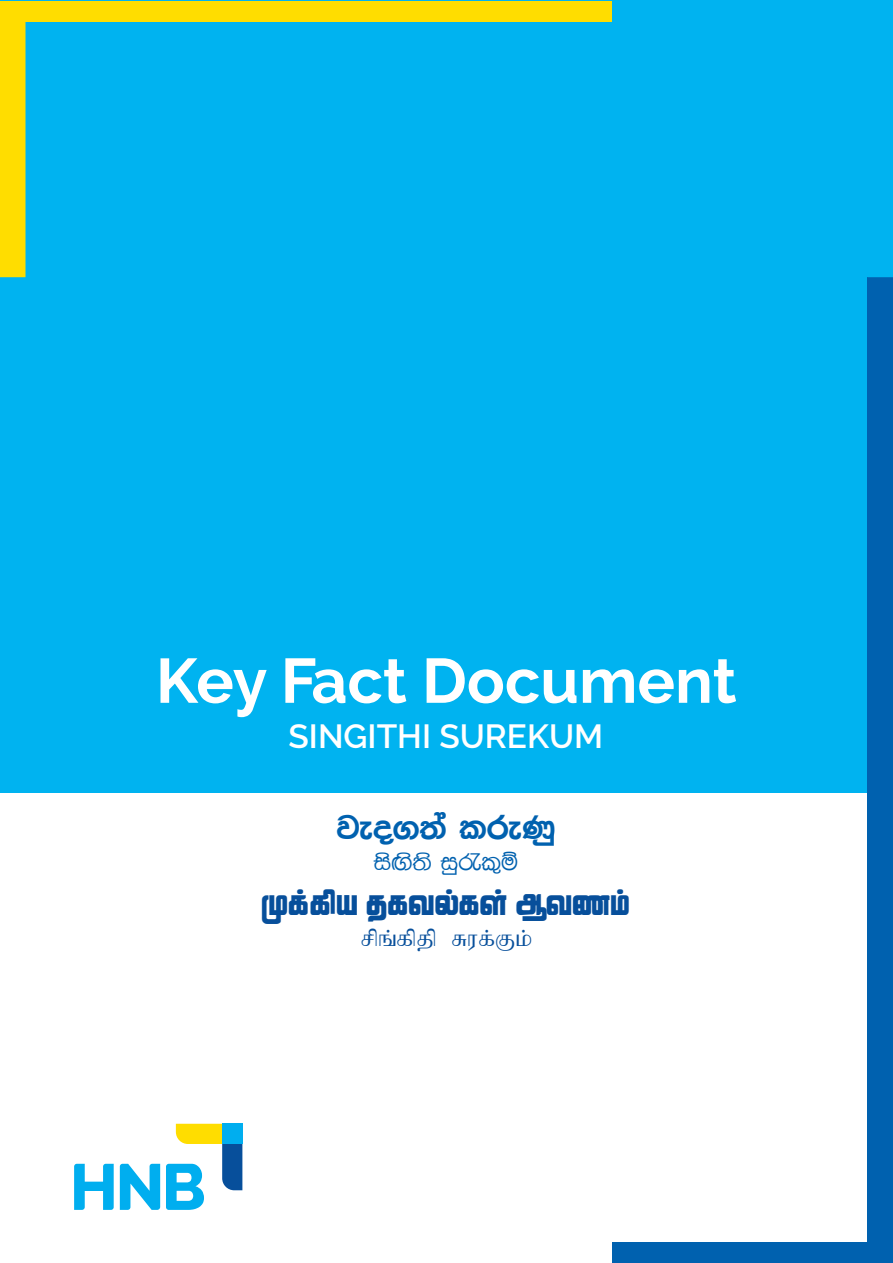
<style>
.page{position:relative;width:893px;height:1263px;background:#fff}
.page>*{position:absolute;margin:0;border:0;box-sizing:border-box;transform-origin:0 0}
.t1{font:700 62.7px "Raleway";color:#fff}
.t2{font:38.25px "Lathangi";color:#074f9b}
.t3{font:36px "FM Ganganeex";color:#0061af}
.t4{font:600 33.3px "Raleway";color:#fff}
.t5{font:25.95px "Bamini";color:#074f9b}
.t6{font:25.5px "FM Malithix";color:#0061af}
</style>
<div class="page">
<div style="left:0;top:0;width:892px;height:793px;background:#00b3f0"></div>
<div style="left:0;top:1px;width:26px;height:276px;background:#fd0"></div>
<div style="left:0;top:1px;width:892px;height:21px;background:#fd0"></div>
<div style="left:612px;top:1px;width:280px;height:21px;background:#00b3f0"></div>
<div style="left:612px;top:1242px;width:281px;height:21px;background:#0061af"></div>
<div style="left:867px;top:277px;width:26px;height:986px;background:#0061af"></div>
<svg style="left:892px;top:1px;width:1px;height:276px"></svg>
<svg style="left:74px;top:1164px;width:40px;height:46px"></svg>
<svg style="left:120px;top:1164px;width:40px;height:46px"></svg>
<svg style="left:166px;top:1124px;width:76px;height:86px"></svg>
<div style="left:222px;top:1124px;width:20px;height:20px;background:#00aeef"></div>
<h1 class="t1" style="left:156px;top:645px;width:582px">Key Fact Document</h1>
<p class="t4" style="left:289px;top:717px;width:316px">SINGITHI SUREKUM</p>
<p class="t3" style="left:337px;top:809px;width:243px">jeo.;a lreKq</p>
<p class="t6" style="left:374px;top:849px;width:146px">isÕs;siq/l=ï</p>
<p class="t2" style="left:262px;top:886px;width:370px">Kf;fpa jfty;fs; Mtzk;</p>
<p class="t5" style="left:361px;top:927px;width:173px">rpq;fpjp Ruf;Fk;</p>
</div>
